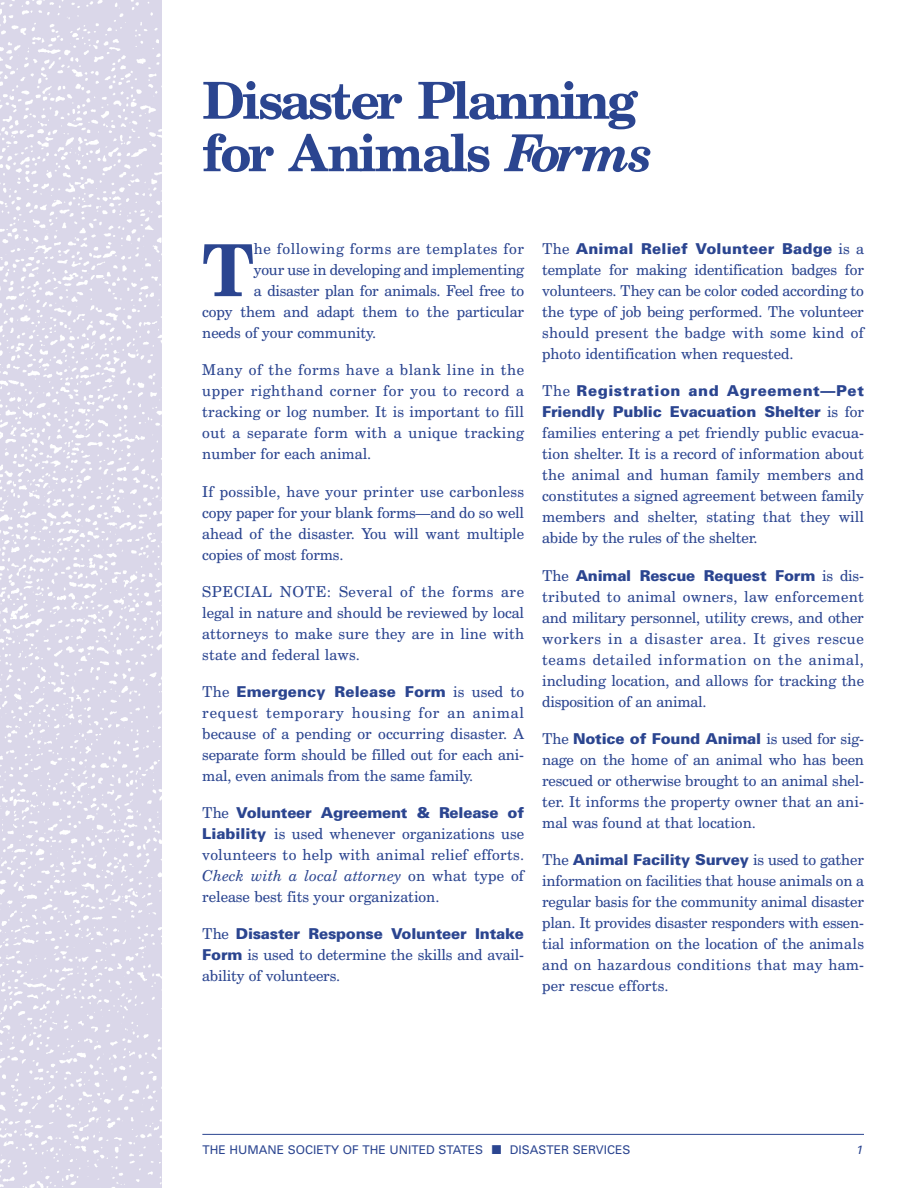
<style>
.page{position:relative;width:918px;height:1188px;background:#fff}
.page>*{position:absolute;margin:0;border:0;box-sizing:border-box;transform-origin:0 0}
.t1{font:700 71.85px "Century Schoolbook BT";color:#2b4590}
.t2{font:700 51px/52.5px "Century Schoolbook BT";letter-spacing:-.055em;color:#2b4590}
.t3{font:15px/21px "Century Schoolbook BT";color:#2b4590;text-align:justify}
.t4{font:900 15px/21px "Univers";letter-spacing:-.015em;color:#2b4590}
.t5{font:900 15px "Univers";letter-spacing:.015em;color:#2b4590}
.t6{font:15px "Century Schoolbook BT";letter-spacing:.04em;color:#2b4590}
.t7{font:900 15px "Univers";letter-spacing:.005em;color:#2b4590}
.t8{font:12px "Univers";color:#2b4590}
.t9{font:italic 12px "Univers";color:#2b4590}
.s1{font-style:italic}
.s2{font-family:"Century Schoolbook BT";font-weight:400}
.s3{font-family:"Univers";font-weight:900}
</style>
<div class="page">
<hr style="left:202px;top:1134px;width:662px;height:1px;background:#2b4590">
<img style="left:0;top:0;width:162px;height:1188px">
<h2 class="t2" style="left:202px;top:78px;width:452px">Disaster Planning for Animals <span class="s1">Forms</span></h2>
<h1 class="t1" style="left:202px;top:244px;width:53px">T</h1>
<p class="t6" style="left:254px;top:243px;width:272px">he following forms are templates for</p>
<p class="t3" style="left:254px;top:261px;width:272px">your use in developing and implementing</p>
<p class="t3" style="left:254px;top:282px;width:272px">a disaster plan for animals. Feel free to</p>
<p class="t3" style="left:202px;top:303px;width:323px">copy them and adapt them to the particular</p>
<p class="t3" style="left:202px;top:324px;width:175px">needs of your community.</p>
<p class="t3" style="left:202px;top:361px;width:323px">Many of the forms have a blank line in the upper righthand corner for you to record a tracking or log number. It is important to fill out a separate form with a unique tracking number for each animal.</p>
<p class="t3" style="left:202px;top:482px;width:323px">If possible, have your printer use carbonless copy paper for your blank forms—and do so well ahead of the disaster. You will want multiple copies of most forms.</p>
<p class="t3" style="left:202px;top:582px;width:323px">SPECIAL NOTE: Several of the forms are legal in nature and should be reviewed by local attorneys to make sure they are in line with state and federal laws.</p>
<p class="t7" style="left:202px;top:686px;width:323px"><span class="s2">The</span> Emergency Release Form <span class="s2">is used to</span></p>
<p class="t3" style="left:202px;top:703px;width:323px">request temporary housing for an animal because of a pending or occurring disaster. A separate form should be filled out for each ani&shy;mal, even animals from the same family.</p>
<p class="t4" style="left:202px;top:804px;width:323px"><span class="s2">The</span> Volunteer Agreement &amp; Release of</p>
<p class="t3" style="left:202px;top:825px;width:323px"><span class="s3">Liability</span> is used whenever organizations use volunteers to help with animal relief efforts.<br><span class="s1">Check with a local attorney</span> on what type of release best fits your organization.</p>
<p class="t4" style="left:202px;top:925px;width:323px"><span class="s2">The</span> Disaster Response Volunteer Intake</p>
<p class="t3" style="left:202px;top:946px;width:323px"><span class="s3">Form</span> is used to determine the skills and avail&shy;ability of volunteers.</p>
<p class="t5" style="left:542px;top:243px;width:323px"><span class="s2">The</span> Animal Relief Volunteer Badge <span class="s2">is a</span></p>
<p class="t3" style="left:542px;top:261px;width:323px">template for making identification badges for volunteers. They can be color coded according to the type of job being performed. The volunteer should present the badge with some kind of photo identification when requested.</p>
<p class="t4" style="left:542px;top:382px;width:323px"><span class="s2">The</span> Registration and Agreement—Pet<br>Friendly Public Evacuation Shelter <span class="s2">is for</span></p>
<p class="t3" style="left:542px;top:424px;width:323px">families entering a pet friendly public evacua&shy;tion shelter. It is a record of information about the animal and human family members and constitutes a signed agreement between family members and shelter, stating that they will abide by the rules of the shelter.</p>
<p class="t4" style="left:542px;top:566px;width:323px"><span class="s2">The</span> Animal Rescue Request Form <span class="s2">is dis-</span></p>
<p class="t3" style="left:542px;top:587px;width:323px">tributed to animal owners, law enforcement and military personnel, utility crews, and other workers in a disaster area. It gives rescue teams detailed information on the animal, including location, and allows for tracking the disposition of an animal.</p>
<p class="t4" style="left:542px;top:729px;width:323px"><span class="s2">The</span> Notice of Found Animal <span class="s2">is used for sig-</span></p>
<p class="t3" style="left:542px;top:750px;width:323px">nage on the home of an animal who has been rescued or otherwise brought to an animal shel&shy;ter. It informs the property owner that an ani&shy;mal was found at that location.</p>
<p class="t4" style="left:542px;top:850px;width:323px"><span class="s2">The</span> Animal Facility Survey <span class="s2">is used to gather</span></p>
<p class="t3" style="left:542px;top:871px;width:323px">information on facilities that house animals on a regular basis for the community animal disaster plan. It provides disaster responders with essen&shy;tial information on the location of the animals and on hazardous conditions that may ham&shy;per rescue efforts.</p>
<p class="t8" style="left:202px;top:1145px;width:430px">THE HUMANE SOCIETY OF THE UNITED STATES ■ DISASTER SERVICES</p>
<p class="t9" style="left:856px;top:1145px;width:8px">1</p>
</div>
